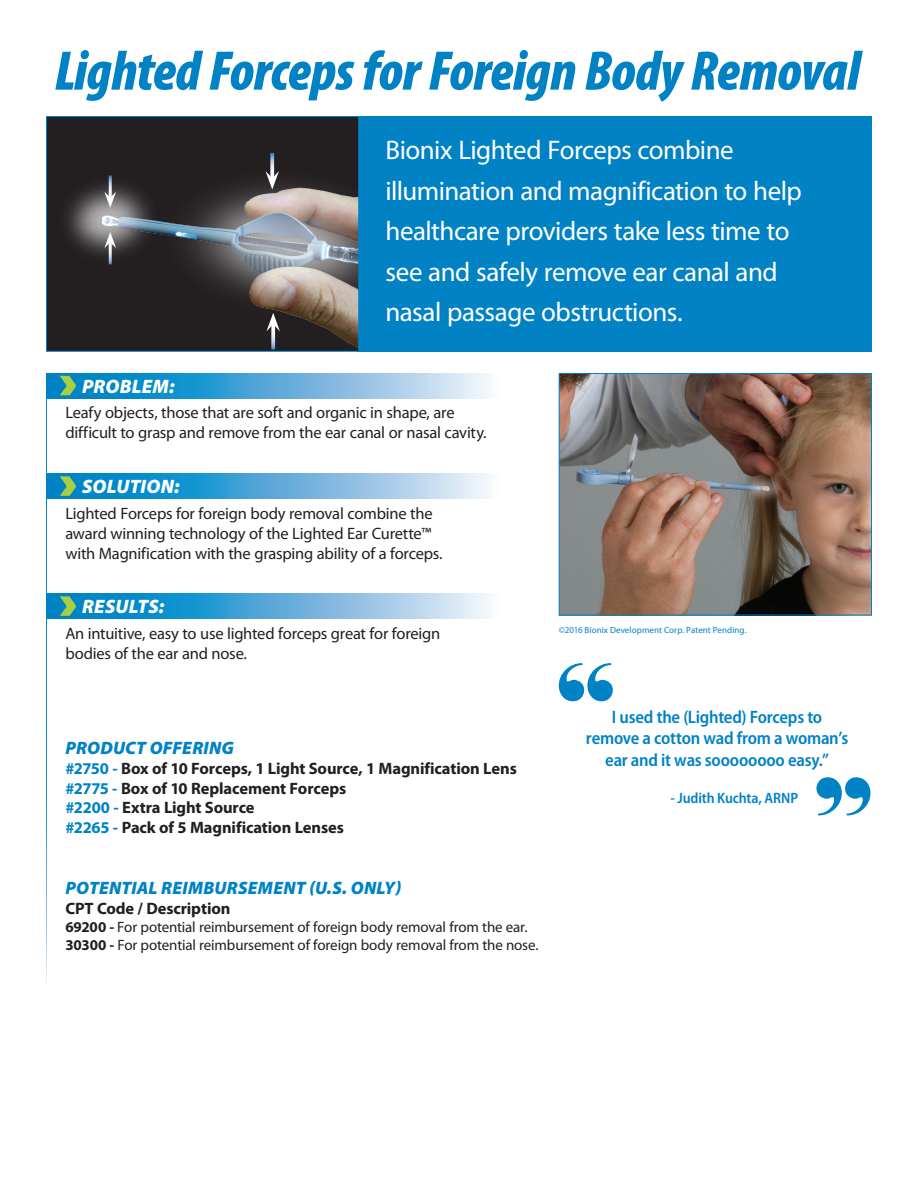
<style>
.page{position:relative;width:918px;height:1188px;background:#fff}
.page>*{position:absolute;margin:0;border:0;box-sizing:border-box;transform-origin:0 0}
.t1{font:italic 900 condensed 56.25px "Myriad Pro";letter-spacing:-.01em;color:#0082c5}
.t2{font:27px/40.5px "Myriad Pro";letter-spacing:-.02em;color:#fff}
.t3{font:italic 900 19.5px "Myriad Pro";letter-spacing:.01em;color:#fff}
.t4{font:600 semi-condensed 18px/21.6px "Myriad Pro";letter-spacing:-.015em;color:#0082c5;text-align:center}
.t5{font:italic 900 18px "Myriad Pro";letter-spacing:.01em;color:#0082c5}
.t6{font:16.5px/19.8px "Myriad Pro";letter-spacing:-.015em;color:#231f20}
.t7{font:700 16.5px "Myriad Pro";letter-spacing:-.01em;color:#231f20}
.t8{font:15px "Myriad Pro";letter-spacing:-.01em;color:#231f20}
.t9{font:600 semi-condensed 15px "Myriad Pro";letter-spacing:-.005em;color:#0082c5}
.t10{font:9px "Myriad Pro";letter-spacing:.01em;color:#0082c5}
.s1{color:#0082c5}
.s2{font-weight:700}
</style>
<div class="page">
<div style="left:357px;top:116px;width:515px;height:236px;background:#0082c5"></div>
<img style="left:48px;top:118px;width:309px;height:232px">
<div style="left:46px;top:116px;width:313px;height:236px;border:1px solid #0082c5"></div>
<img style="left:561px;top:375px;width:309px;height:238px">
<div style="left:559px;top:373px;width:313px;height:242px;border:1px solid #0082c5"></div>
<svg style="left:47px;top:373px;width:442px;height:25px;background:#5fafdb"></svg>
<svg style="left:47px;top:474px;width:442px;height:25px;background:#5fafdb"></svg>
<svg style="left:47px;top:594px;width:442px;height:25px;background:#5fafdb"></svg>
<svg style="left:60px;top:596px;width:17px;height:20px"></svg>
<svg style="left:60px;top:476px;width:17px;height:20px"></svg>
<svg style="left:60px;top:376px;width:17px;height:19px"></svg>
<hr style="left:109px;top:175px;width:3px;height:22px;background:#fff">
<svg style="left:104px;top:192px;width:12px;height:16px"></svg>
<hr style="left:109px;top:242px;width:3px;height:22px;background:#fff">
<svg style="left:104px;top:232px;width:12px;height:16px"></svg>
<svg style="left:270px;top:153px;width:4px;height:18px"></svg>
<svg style="left:266px;top:171px;width:13px;height:19px"></svg>
<svg style="left:271px;top:331px;width:4px;height:19px"></svg>
<svg style="left:266px;top:313px;width:14px;height:18px"></svg>
<svg style="left:559px;top:663px;width:54px;height:38px"></svg>
<svg style="left:816px;top:777px;width:54px;height:38px"></svg>
<p class="t1" style="left:55px;top:41px;width:807px">Lighted Forceps for Foreign Body Removal</p>
<p class="t2" style="left:386px;top:129px;width:418px">Bionix Lighted Forceps combine illumination and magnification to help healthcare providers take less time to see and safely remove ear canal and nasal passage obstructions.</p>
<p class="t3" style="left:82px;top:375px;width:94px">PROBLEM:</p>
<p class="t6" style="left:65px;top:402px;width:423px">Leafy objects, those that are soft and organic in shape, are difficult to grasp and remove from the ear canal or nasal cavity.</p>
<p class="t3" style="left:82px;top:476px;width:99px">SOLUTION:</p>
<p class="t6" style="left:65px;top:504px;width:379px">Lighted Forceps for foreign body removal combine the award winning technology of the Lighted Ear Curette™ with Magnification with the grasping ability of a forceps.</p>
<p class="t3" style="left:82px;top:596px;width:84px">RESULTS:</p>
<p class="t6" style="left:65px;top:624px;width:376px">An intuitive, easy to use lighted forceps great for foreign bodies of the ear and nose.</p>
<p class="t5" style="left:66px;top:738px;width:170px">PRODUCT OFFERING</p>
<p class="t7" style="left:65px;top:757px;width:453px"><span class="s1">#2750 -</span> Box of 10 Forceps, 1 Light Source, 1 Magnification Lens</p>
<p class="t7" style="left:65px;top:777px;width:282px"><span class="s1">#2775 -</span> Box of 10 Replacement Forceps</p>
<p class="t7" style="left:65px;top:797px;width:191px"><span class="s1">#2200 -</span> Extra Light Source</p>
<p class="t7" style="left:65px;top:817px;width:280px"><span class="s1">#2265 -</span> Pack of 5 Magnification Lenses</p>
<p class="t5" style="left:66px;top:878px;width:337px">POTENTIAL REIMBURSEMENT (U.S. ONLY)</p>
<p class="t7" style="left:65px;top:898px;width:167px">CPT Code / Description</p>
<p class="t8" style="left:65px;top:918px;width:464px"><span class="s2">69200 -</span> For potential reimbursement of foreign body removal from the ear.</p>
<p class="t8" style="left:65px;top:936px;width:475px"><span class="s2">30300 -</span> For potential reimbursement of foreign body removal from the nose.</p>
<p class="t10" style="left:559px;top:625px;width:189px">©2016 Bionix Development Corp. Patent Pending.</p>
<p class="t4" style="left:586px;top:706px;width:264px">I used the (Lighted) Forceps to remove a cotton wad from a woman’s ear and it was soooooooo easy.”</p>
<p class="t9" style="left:670px;top:790px;width:129px">- Judith Kuchta, ARNP</p>
</div>
